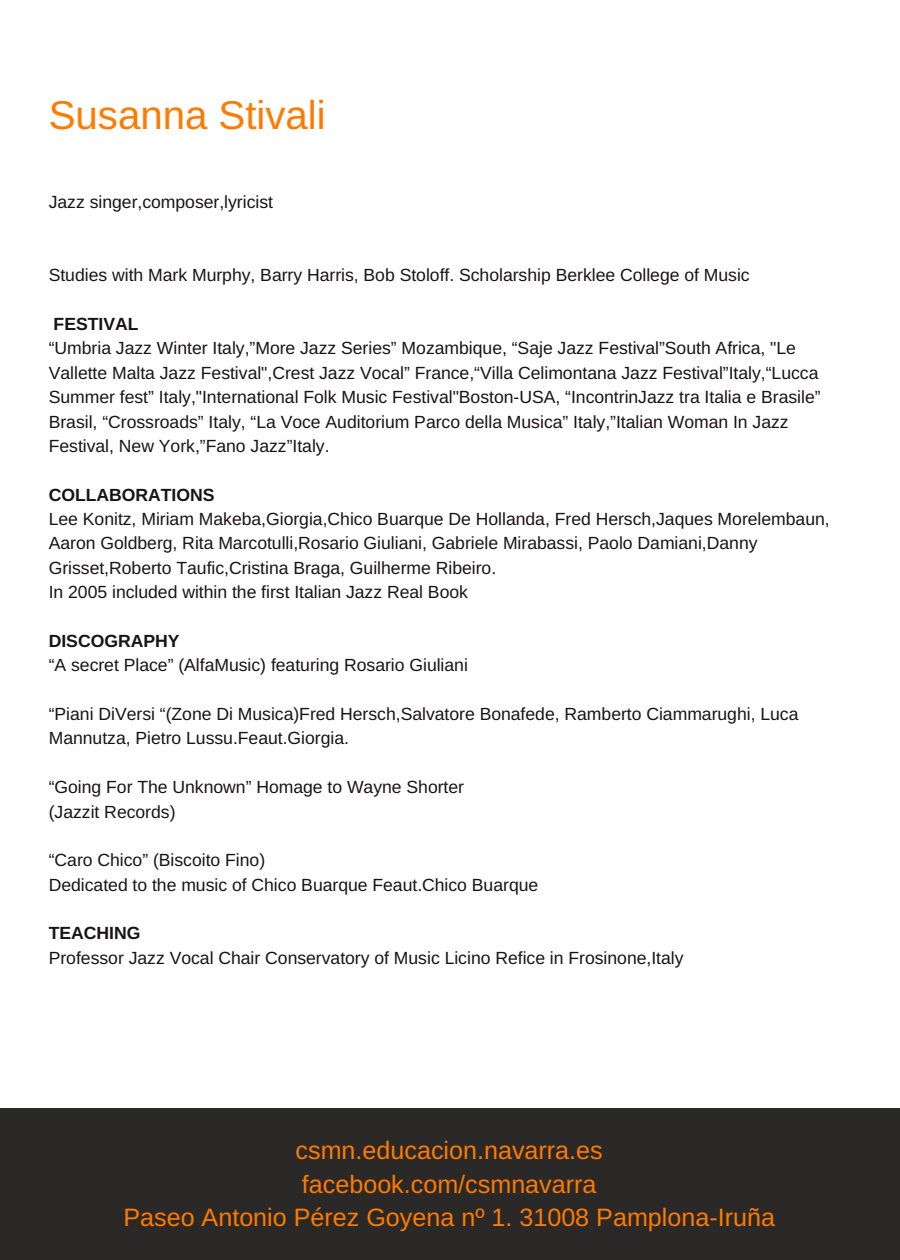
<style>
.page{position:relative;width:900px;height:1260px;background:#fff}
.page>*{position:absolute;margin:0;border:0;box-sizing:border-box;transform-origin:0 0}
.t1{font:40.25px "Arimo";color:#ff7a00}
.t2{font:25.25px/33.8px "Arimo";color:#ff7a00;text-align:center}
.t3{font:17.5px/24.5px "Arimo";color:#191315}
.t4{font:700 17.5px "Arimo";color:#191315}
</style>
<div class="page">
<div style="left:0;top:1108px;width:900px;height:152px;background:#2a2928"></div>
<h1 class="t1" style="left:49px;top:93px;width:279px">Susanna Stivali</h1>
<p class="t3" style="left:49px;top:190px;width:226px">Jazz singer,composer,lyricist</p>
<p class="t3" style="left:49px;top:263px;width:703px">Studies with Mark Murphy, Barry Harris, Bob Stoloff. Scholarship Berklee College of Music</p>
<p class="t4" style="left:54px;top:314px;width:86px">FESTIVAL</p>
<p class="t3" style="left:49px;top:336px;width:773px">“Umbria Jazz Winter Italy,”More Jazz Series” Mozambique, “Saje Jazz Festival”South Africa, "Le Vallette Malta Jazz Festival",Crest Jazz Vocal” France,“Villa Celimontana Jazz Festival”Italy,“Lucca Summer fest” Italy,"International Folk Music Festival"Boston-USA, “IncontrinJazz tra Italia e Brasile” Brasil, “Crossroads” Italy, “La Voce Auditorium Parco della Musica” Italy,”Italian Woman In Jazz Festival, New York,”Fano Jazz”Italy.</p>
<p class="t4" style="left:49px;top:485px;width:167px">COLLABORATIONS</p>
<p class="t3" style="left:49px;top:507px;width:783px">Lee Konitz, Miriam Makeba,Giorgia,Chico Buarque De Hollanda, Fred Hersch,Jaques Morelembaun, Aaron Goldberg, Rita Marcotulli,Rosario Giuliani, Gabriele Mirabassi, Paolo Damiani,Danny Grisset,Roberto Taufic,Cristina Braga, Guilherme Ribeiro.<br>In 2005 included within the first Italian Jazz Real Book</p>
<p class="t4" style="left:49px;top:631px;width:132px">DISCOGRAPHY</p>
<p class="t3" style="left:49px;top:653px;width:421px">“A secret Place” (AlfaMusic) featuring Rosario Giuliani</p>
<p class="t3" style="left:49px;top:702px;width:751px">“Piani DiVersi “(Zone Di Musica)Fred Hersch,Salvatore Bonafede, Ramberto Ciammarughi, Luca<br>Mannutza, Pietro Lussu.Feaut.Giorgia.</p>
<p class="t3" style="left:49px;top:775px;width:417px">“Going For The Unknown” Homage to Wayne Shorter (Jazzit Records)</p>
<p class="t3" style="left:49px;top:848px;width:491px">“Caro Chico” (Biscoito Fino)<br>Dedicated to the music of Chico Buarque Feaut.Chico Buarque</p>
<p class="t4" style="left:49px;top:924px;width:93px">TEACHING</p>
<p class="t3" style="left:49px;top:945px;width:636px">Professor Jazz Vocal Chair Conservatory of Music Licino Refice in Frosinone,Italy</p>
<h2 class="t2" style="left:123px;top:1133px;width:653px">csmn.educacion.navarra.es<br>facebook.com/csmnavarra<br>Paseo Antonio Pérez Goyena nº 1. 31008 Pamplona-Iruña</h2>
</div>
